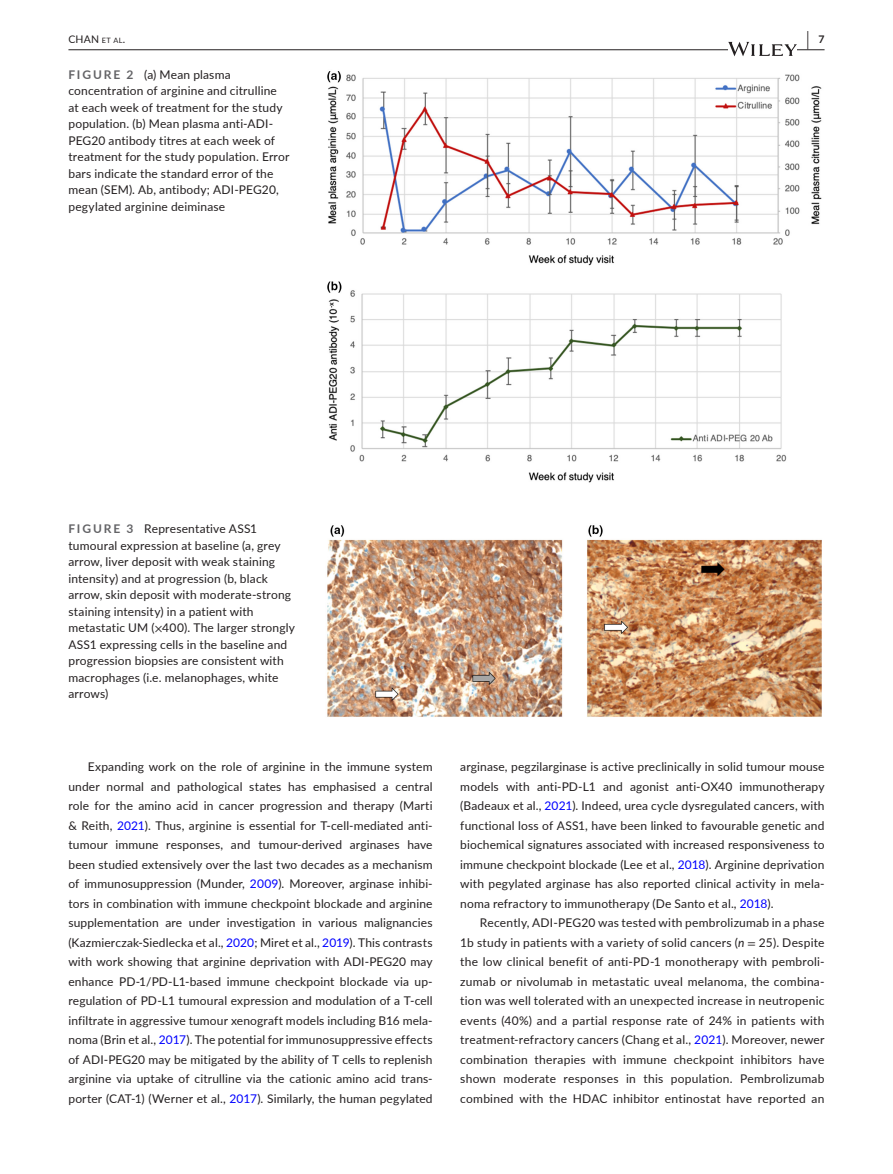
<style>
.page{position:relative;width:893px;height:1174px;background:#fff}
.page>*{position:absolute;margin:0;border:0;box-sizing:border-box;transform-origin:0 0}
.t1{font:700 19.5px "Lato";color:#231f20;scale:.43 1}
.t2{font:12px/19.5px "Lato";letter-spacing:.015em;color:#231f20;text-align:justify}
.t3{font:10.5px "Lato";color:#231f20}
.s1{font-size:7.35px}
.s2{font-weight:700;color:#636366}
.s3{font-family:"STIX"}
.s4{color:#00f}
.s5{font-style:italic}
</style>
<div class="page">
<hr style="left:68px;top:49px;width:756px;height:1px;background:#231f20">
<svg style="left:728px;top:42px;width:69px;height:14px"></svg>
<img style="left:327px;top:71px;width:495px;height:412px">
<img style="left:327px;top:525px;width:495px;height:192px">
<p class="t3" style="left:68px;top:31px;width:58px">CHAN <span class="s1">et al</span>.</p>
<h1 class="t1" style="left:807px;top:25px;width:43px">| <sup>7</sup></h1>
<p class="t2" style="left:68px;top:66px;width:223px;line-height:16.5px;text-align:left"><span class="s2">FIGURE 2</span> (a) Mean plasma concentration of arginine and citrulline at each week of treatment for the study population. (b) Mean plasma anti-ADI-PEG20 antibody titres at each week of treatment for the study population. Error bars indicate the standard error of the mean (SEM). Ab, antibody; ADI-PEG20, pegylated arginine deiminase</p>
<p class="t2" style="left:68px;top:520px;width:228px;line-height:16.5px;text-align:left"><span class="s2">FIGURE 3</span> Representative ASS1 tumoural expression at baseline (a, grey arrow, liver deposit with weak staining intensity) and at progression (b, black arrow, skin deposit with moderate-strong staining intensity) in a patient with metastatic UM (<span class="s3">×</span>400). The larger strongly ASS1 expressing cells in the baseline and progression biopsies are consistent with macrophages (i.e. melanophages, white arrows)</p>
<p class="t2" style="left:68px;top:756px;width:366px;text-indent:20px">Expanding work on the role of arginine in the immune system under normal and pathological states has emphasised a central role for the amino acid in cancer progression and therapy (Marti &amp; Reith, <span class="s4">2021</span>). Thus, arginine is essential for T-cell-mediated anti&shy;tumour immune responses, and tumour-derived arginases have been studied extensively over the last two decades as a mechanism of immunosuppression (Munder, <span class="s4">2009</span>). Moreover, arginase inhibi&shy;tors in combination with immune checkpoint blockade and arginine supplementation are under investigation in various malignancies (Kazmierczak-Siedlecka et al., <span class="s4">2020</span>; Miret et al., <span class="s4">2019</span>). This contrasts with work showing that arginine deprivation with ADI-PEG20 may enhance PD-1/PD-L1-based immune checkpoint blockade via up&shy;regulation of PD-L1 tumoural expression and modulation of a T-cell infiltrate in aggressive tumour xenograft models including B16 mela&shy;noma (Brin et al., <span class="s4">2017</span>). The potential for immunosuppressive effects of ADI-PEG20 may be mitigated by the ability of T cells to replenish arginine via uptake of citrulline via the cationic amino acid trans&shy;porter (CAT-1) (Werner et al., <span class="s4">2017</span>). Similarly, the human pegylated</p>
<p class="t2" style="left:460px;top:756px;width:366px">arginase, pegzilarginase is active preclinically in solid tumour mouse models with anti-PD-L1 and agonist anti-OX40 immunotherapy (Badeaux et al., <span class="s4">2021</span>). Indeed, urea cycle dysregulated cancers, with functional loss of ASS1, have been linked to favourable genetic and biochemical signatures associated with increased responsiveness to immune checkpoint blockade (Lee et al., <span class="s4">2018</span>). Arginine deprivation with pegylated arginase has also reported clinical activity in mela&shy;noma refractory to immunotherapy (De Santo et al., <span class="s4">2018</span>).</p>
<p class="t2" style="left:460px;top:912px;width:366px;text-indent:20px">Recently, ADI-PEG20 was tested with pembrolizumab in a phase 1b study in patients with a variety of solid cancers (<span class="s5">n</span> <span class="s3">=</span> 25). Despite the low clinical benefit of anti-PD-1 monotherapy with pembroli&shy;zumab or nivolumab in metastatic uveal melanoma, the combina&shy;tion was well tolerated with an unexpected increase in neutropenic events (40%) and a partial response rate of 24% in patients with treatment-refractory cancers (Chang et al., <span class="s4">2021</span>). Moreover, newer combination therapies with immune checkpoint inhibitors have shown moderate responses in this population. Pembrolizumab combined with the HDAC inhibitor entinostat have reported an</p>
</div>
